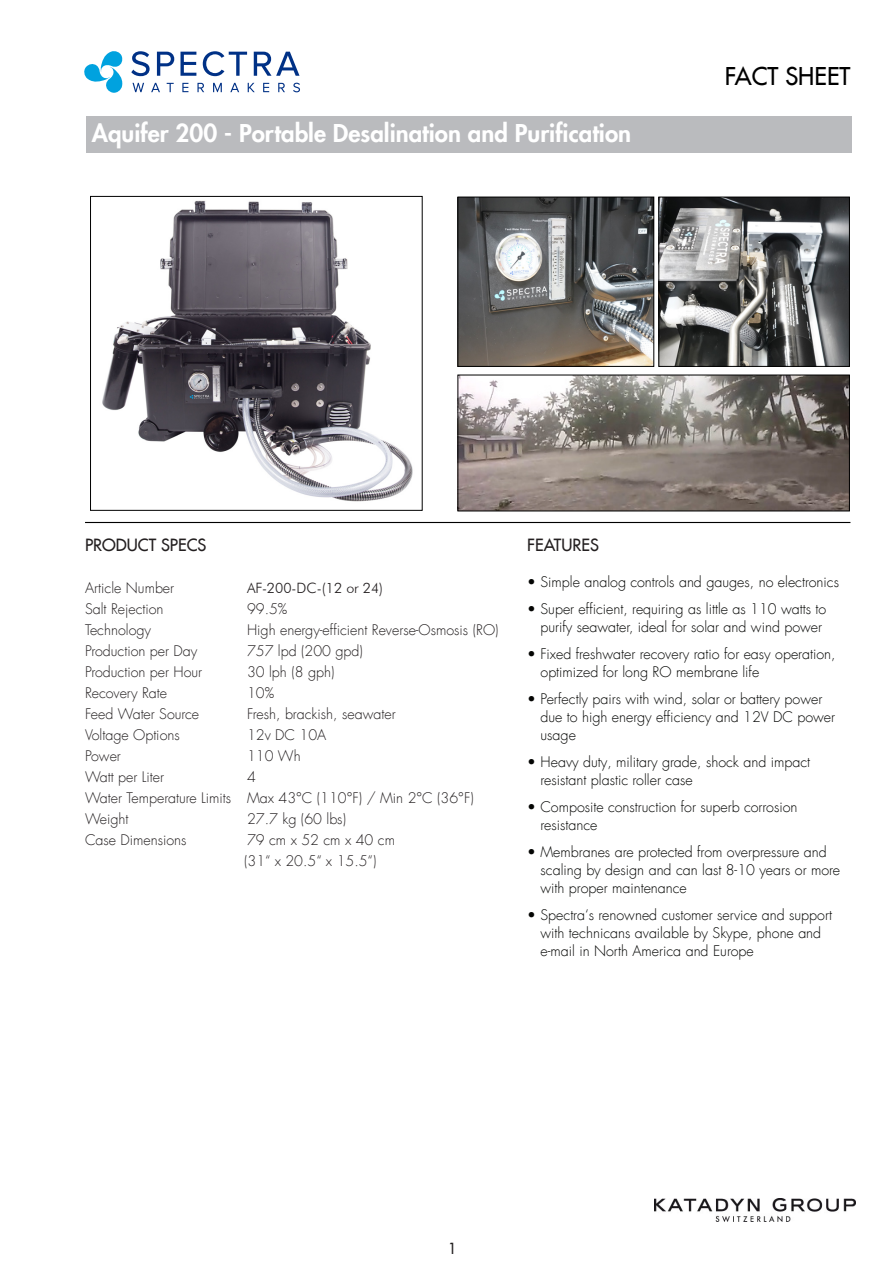
<style>
.page{position:relative;width:893px;height:1263px;background:#fff}
.page>*{position:absolute;margin:0;border:0;box-sizing:border-box;transform-origin:0 0}
.t1{font:800 24px "Futura";color:#fff}
.t2{font:24px "Futura";color:#000}
.t3{font:16.5px "Futura";color:#231f20}
.t4{font:15px "Futura";color:#231f20}
.t5{font:300 14.25px/18px "Futura Com";color:#040503}
.t6{font:300 14.25px/21px "Futura Com";color:#231f20}
.t7{font:300 14.25px "Futura BT";color:#231f20}
.t8{font:300 14.25px "Futura Com";letter-spacing:.31em;color:#231f20}
</style>
<div class="page">
<img style="left:102px;top:200px;width:311px;height:302px">
<div style="left:90px;top:196px;width:333px;height:315px;border:1px solid #000"></div>
<hr style="left:85px;top:522px;width:765px;height:1px;background:#000">
<svg style="left:131px;top:51px;width:169px;height:41px"></svg>
<svg style="left:84px;top:51px;width:39px;height:42px"></svg>
<div style="left:86px;top:116px;width:765px;height:36px;background:#babbbe"></div>
<img style="left:660px;top:199px;width:188px;height:166px">
<div style="left:658px;top:197px;width:192px;height:170px;border:1px solid #000"></div>
<img style="left:459px;top:199px;width:193px;height:166px">
<div style="left:457px;top:197px;width:197px;height:170px;border:1px solid #000"></div>
<img style="left:459px;top:377px;width:389px;height:132px">
<div style="left:457px;top:375px;width:393px;height:136px;border:1px solid #000"></div>
<img style="left:655px;top:1198px;width:201px;height:24px">
<p class="t1" style="left:92px;top:117px;width:541px">Aquifer 200 - Portable Desalination and Purification</p>
<p class="t2" style="left:725px;top:60px;width:127px">FACT SHEET</p>
<p class="t3" style="left:85px;top:534px;width:123px">PRODUCT SPECS</p>
<p class="t6" style="left:85px;top:577px;width:91px">Article Number</p>
<p class="t7" style="left:247px;top:579px;width:138px">AF-200-DC-(12 or 24)</p>
<p class="t6" style="left:85px;top:598px;width:80px">Salt Rejection</p>
<p class="t6" style="left:247px;top:598px;width:42px">99.5%</p>
<p class="t6" style="left:85px;top:619px;width:68px">Technology</p>
<p class="t6" style="left:247px;top:619px;width:253px">High energy-efficient Reverse-Osmosis (RO)</p>
<p class="t6" style="left:85px;top:640px;width:114px">Production per Day</p>
<p class="t6" style="left:247px;top:640px;width:117px">757 lpd (200 gpd)</p>
<p class="t6" style="left:85px;top:661px;width:119px">Production per Hour</p>
<p class="t6" style="left:247px;top:661px;width:89px">30 lph (8 gph)</p>
<p class="t6" style="left:85px;top:682px;width:84px">Recovery Rate</p>
<p class="t6" style="left:247px;top:682px;width:29px">10%</p>
<p class="t6" style="left:85px;top:703px;width:116px">Feed Water Source</p>
<p class="t6" style="left:247px;top:703px;width:150px">Fresh, brackish, seawater</p>
<p class="t6" style="left:85px;top:724px;width:96px">Voltage Options</p>
<p class="t6" style="left:247px;top:724px;width:81px">12v DC 10A</p>
<p class="t6" style="left:85px;top:745px;width:37px">Power</p>
<p class="t6" style="left:247px;top:745px;width:55px">110 Wh</p>
<p class="t6" style="left:85px;top:766px;width:81px">Watt per Liter</p>
<p class="t6" style="left:247px;top:766px;width:10px">4</p>
<p class="t6" style="left:85px;top:787px;width:390px">Water Temperature Limits Max 43°C (110°F) / Min 2°C (36°F)<br>Weight</p>
<p class="t6" style="left:247px;top:808px;width:101px">27.7 kg (60 lbs)</p>
<p class="t6" style="left:85px;top:829px;width:103px">Case Dimensions</p>
<p class="t8" style="left:247px;top:830px;width:149px">79cmx52cmx40cm</p>
<p class="t6" style="left:244px;top:850px;width:134px">(31“ x 20.5“ x 15.5“)</p>
<p class="t3" style="left:527px;top:534px;width:73px">FEATURES</p>
<p class="t5" style="left:527px;top:572px;width:313px">• Simple analog controls and gauges, no electronics</p>
<p class="t5" style="left:540px;top:599px;width:287px;text-indent:-13px">• Super efficient, requiring as little as 110 watts to purify seawater, ideal for solar and wind power</p>
<p class="t5" style="left:540px;top:644px;width:297px;text-indent:-13px">• Fixed freshwater recovery ratio for easy operation, optimized for long RO membrane life</p>
<p class="t5" style="left:540px;top:689px;width:296px;text-indent:-13px">• Perfectly pairs with wind, solar or battery power due to high energy efficiency and 12V DC power usage</p>
<p class="t5" style="left:540px;top:752px;width:271px;text-indent:-13px">• Heavy duty, military grade, shock and impact resistant plastic roller case</p>
<p class="t5" style="left:540px;top:797px;width:258px;text-indent:-13px">• Composite construction for superb corrosion resistance</p>
<p class="t5" style="left:540px;top:842px;width:301px;text-indent:-13px">• Membranes are protected from overpressure and scaling by design and can last 8-10 years or more with proper maintenance</p>
<p class="t5" style="left:540px;top:905px;width:293px;text-indent:-13px">• Spectra‘s renowned customer service and support with technicans available by Skype, phone and e-mail in North America and Europe</p>
<p class="t4" style="left:448px;top:1238px;width:10px">1</p>
</div>
